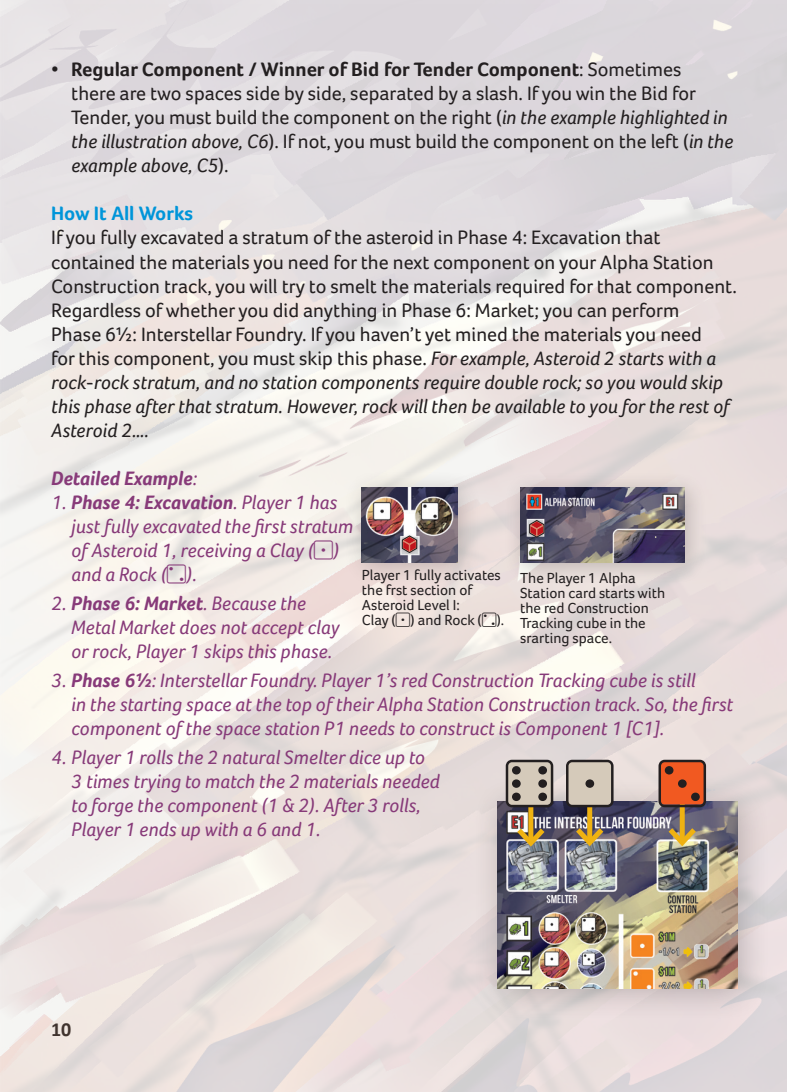
<style>
.page{position:relative;width:787px;height:1092px;background:#fff}
.page>*{position:absolute;margin:0;border:0;box-sizing:border-box;transform-origin:0 0}
.t1{font:50px "Dice";color:#231f20}
.t2{font:20px/24px "Foco";color:#231f20}
.t3{font:italic 20px/24px "Foco";color:#873a79}
.t4{font:italic 700 20px "Foco";color:#873a79}
.t5{font:700 20px "Foco";color:#0095d9}
.t6{font:700 20px "Calibri";color:#231f20}
.t7{font:15px/15px "Foco";color:#231f20}
.s1{font-weight:700}
.s2{font-style:italic}
.s3{font-weight:400}
.s4{font-family:"Dice";font-style:normal}
.s5{font-family:"Dice"}
</style>
<div class="page">
<div style="left:343px;top:469px;width:139px;height:118px;background:#231f20;opacity:.25"></div>
<img style="left:362px;top:488px;width:95px;height:74px">
<div style="left:399px;top:533px;width:21px;height:23px;background:#231f20;opacity:.25"></div>
<svg style="left:401px;top:535px;width:16px;height:18px"></svg>
<div style="left:503px;top:470px;width:205px;height:115px;background:#231f20;opacity:.25"></div>
<img style="left:520px;top:488px;width:164px;height:74px">
<div style="left:526px;top:517px;width:21px;height:24px;background:#231f20;opacity:.25"></div>
<svg style="left:528px;top:519px;width:17px;height:19px"></svg>
<div style="left:471px;top:775px;width:300px;height:247px;background:#231f20;opacity:.25"></div>
<img style="left:497px;top:801px;width:240px;height:187px">
<div style="left:528px;top:801px;width:5px;height:41px;background:#efb211"></div>
<svg style="left:512px;top:823px;width:37px;height:27px"></svg>
<div style="left:587px;top:801px;width:5px;height:41px;background:#efb211"></div>
<svg style="left:571px;top:822px;width:37px;height:27px"></svg>
<div style="left:679px;top:801px;width:5px;height:41px;background:#efb211"></div>
<svg style="left:663px;top:822px;width:38px;height:27px"></svg>
<div style="left:507px;top:761px;width:44px;height:44px;background:#d5caba;border-radius:4px"></div>
<div style="left:567px;top:761px;width:45px;height:44px;background:#d5caba;border-radius:4px"></div>
<div style="left:660px;top:760px;width:44px;height:44px;background:#f15921;border-radius:4px"></div>
<p class="t2" style="left:71px;top:57px;width:663px;text-indent:-20px">• <span class="s1">Regular Component / Winner of Bid for Tender Component</span>: Sometimes<br>there are two spaces side by side, separated by a slash. If you win the Bid for Tender, you must build the component on the right (<span class="s2">in the example highlighted in the illustration above, C6</span>). If not, you must build the component on the left (<span class="s2">in the example above, C5</span>).</p>
<p class="t5" style="left:51px;top:202px;width:143px">How It All Works</p>
<p class="t2" style="left:51px;top:225px;width:687px">If you fully excavated a stratum of the asteroid in Phase 4: Excavation that contained the materials you need for the next component on your Alpha Station Construction track, you will try to smelt the materials required for that component.<br>Regardless of whether you did anything in Phase 6: Market; you can perform<br>Phase 6½: Interstellar Foundry. If you haven’t yet mined the materials you need<br>for this component, you must skip this phase. <span class="s2">For example, Asteroid 2 starts with a rock-rock stratum, and no station components require double rock; so you would skip this phase after that stratum. However, rock will then be available to you for the rest of Asteroid 2….</span></p>
<p class="t4" style="left:51px;top:466px;width:147px">Detailed Example<span class="s3">:</span></p>
<p class="t3" style="left:71px;top:489px;width:283px;text-indent:-20px">1. <span class="s1">Phase 4: Excavation</span>. Player 1 has just fully excavated the first stratum of Asteroid 1, receiving a Clay (<span class="s4">1</span>) and a Rock (<span class="s4">2</span>).</p>
<p class="t3" style="left:71px;top:590px;width:270px;text-indent:-20px">2. <span class="s1">Phase 6: Market</span>. Because the<br>Metal Market does not accept clay or rock, Player 1 skips this phase.</p>
<p class="t3" style="left:71px;top:667px;width:663px;text-indent:-20px">3. <span class="s1">Phase 6½</span>: Interstellar Foundry. Player 1’s red Construction Tracking cube is still<br>in the starting space at the top of their Alpha Station Construction track. So, the first component of the space station P1 needs to construct is Component 1 [C1].</p>
<p class="t3" style="left:71px;top:744px;width:370px;text-indent:-20px">4. Player 1 rolls the 2 natural Smelter dice up to 3 times trying to match the 2 materials needed to forge the component (1 &amp; 2). After 3 rolls, Player 1 ends up with a 6 and 1.</p>
<p class="t7" style="left:362px;top:567px;width:144px">Player 1 fully activates the frst section of<br>Asteroid Level I:<br>Clay (<span class="s5">1</span>) and Rock (<span class="s5">2</span>).</p>
<p class="t7" style="left:520px;top:570px;width:147px">The Player 1 Alpha<br>Station card starts with the red Construction<br>Tracking cube in the srarting space.</p>
<h1 class="t1" style="left:504px;top:759px;width:204px">61 3</h1>
<p class="t6" style="left:51px;top:1016px;width:22px">10</p>
</div>
